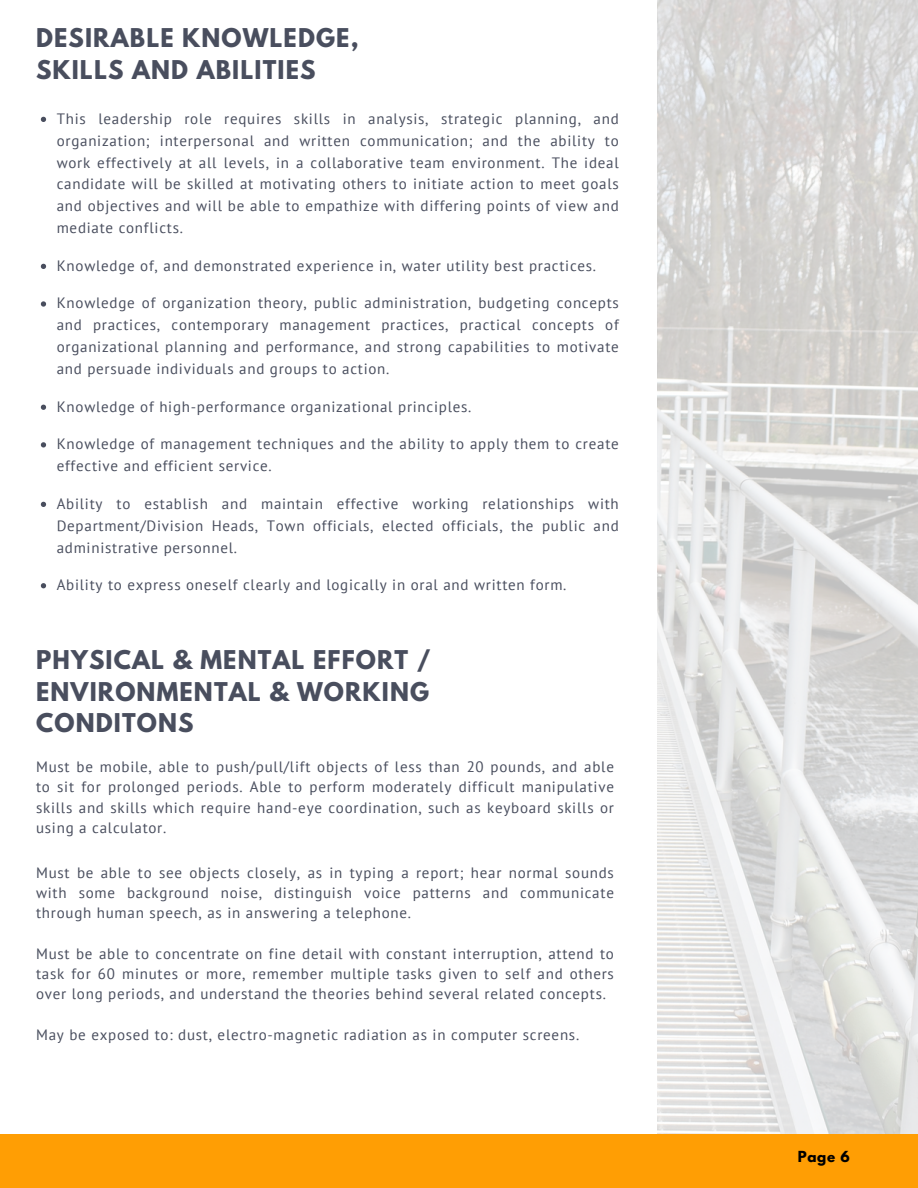
<style>
.page{position:relative;width:918px;height:1188px;background:#fff}
.page>*{position:absolute;margin:0;border:0;box-sizing:border-box;transform-origin:0 0}
.t1{font:700 22.95px/31.5px "League Spartan";letter-spacing:.05em;color:#494e5e}
.t2{font:15px/21.9px "PT Sans";letter-spacing:.05em;color:#494e5e;text-align:justify}
.t3{font:700 13.5px "League Spartan";color:#000}
</style>
<div class="page">
<img style="left:657px;top:0;width:261px;height:1134px">
<div style="left:0;top:1134px;width:918px;height:54px;background:#ff9e04"></div>
<svg style="left:41px;top:117px;width:5px;height:5px"></svg>
<svg style="left:41px;top:264px;width:5px;height:5px"></svg>
<svg style="left:41px;top:301px;width:5px;height:6px"></svg>
<svg style="left:41px;top:405px;width:5px;height:5px"></svg>
<svg style="left:41px;top:442px;width:5px;height:6px"></svg>
<svg style="left:41px;top:502px;width:5px;height:5px"></svg>
<svg style="left:41px;top:583px;width:5px;height:5px"></svg>
<p class="t1" style="left:36px;top:25px;width:324px">DESIRABLE KNOWLEDGE,<br>SKILLS AND ABILITIES</p>
<p class="t2" style="left:57px;top:107px;width:564px">This leadership role requires skills in analysis, strategic planning, and organization; interpersonal and written communication; and the ability to work effectively at all levels, in a collaborative team environment. The ideal candidate will be skilled at motivating others to initiate action to meet goals and objectives and will be able to empathize with differing points of view and mediate conflicts.</p>
<h1 class="t2" style="left:57px;top:254px;width:541px">Knowledge of, and demonstrated experience in, water utility best practices.</h1>
<p class="t2" style="left:57px;top:292px;width:564px">Knowledge of organization theory, public administration, budgeting concepts and practices, contemporary management practices, practical concepts of organizational planning and performance, and strong capabilities to motivate and persuade individuals and groups to action.</p>
<p class="t2" style="left:57px;top:395px;width:416px">Knowledge of high-performance organizational principles.</p>
<p class="t2" style="left:57px;top:433px;width:564px">Knowledge of management techniques and the ability to apply them to create effective and efficient service.</p>
<p class="t2" style="left:57px;top:492px;width:564px">Ability to establish and maintain effective working relationships with Department/Division Heads, Town officials, elected officials, the public and administrative personnel.</p>
<p class="t2" style="left:57px;top:574px;width:511px">Ability to express oneself clearly and logically in oral and written form.</p>
<h1 class="t1" style="left:36px;top:647px;width:396px;text-align:justify">PHYSICAL &amp; MENTAL EFFORT / ENVIRONMENTAL &amp; WORKING CONDITONS</h1>
<h2 class="t2" style="left:36px;top:757px;width:579px;line-height:20.2px">Must be mobile, able to push/pull/lift objects of less than 20 pounds, and able to sit for prolonged periods. Able to perform moderately difficult manipulative skills and skills which require hand-eye coordination, such as keyboard skills or using a calculator.</h2>
<h2 class="t2" style="left:36px;top:862px;width:579px;line-height:20.2px">Must be able to see objects closely, as in typing a report; hear normal sounds with some background noise, distinguish voice patterns and communicate through human speech, as in answering a telephone.</h2>
<h2 class="t2" style="left:36px;top:943px;width:579px;line-height:20.2px">Must be able to concentrate on fine detail with constant interruption, attend to task for 60 minutes or more, remember multiple tasks given to self and others over long periods, and understand the theories behind several related concepts.</h2>
<h2 class="t2" style="left:36px;top:1023px;width:545px">May be exposed to: dust, electro-magnetic radiation as in computer screens.</h2>
<p class="t3" style="left:798px;top:1150px;width:53px">Page 6</p>
</div>
